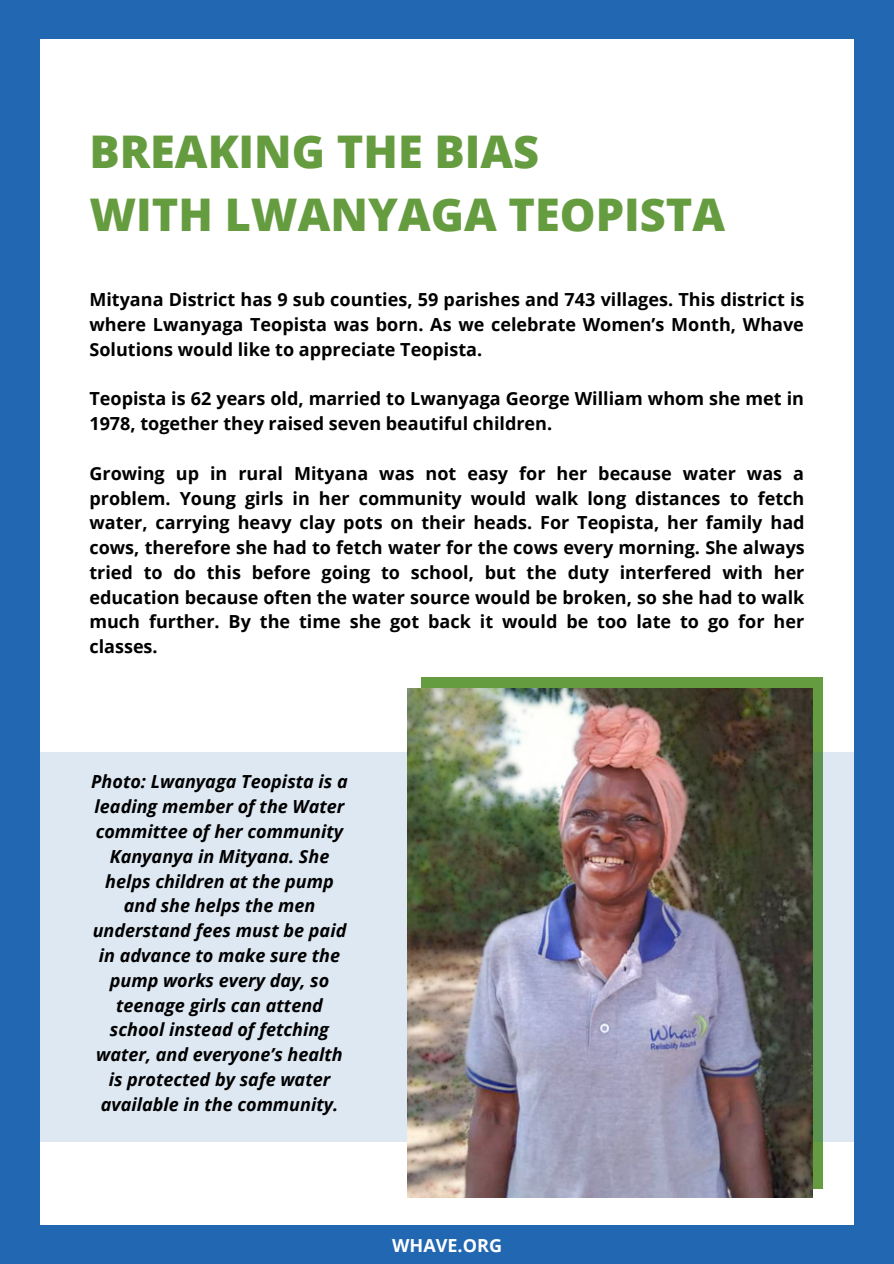
<style>
.page{position:relative;width:894px;height:1264px;background:#fff}
.page>*{position:absolute;margin:0;border:0;box-sizing:border-box;transform-origin:0 0}
.t1{font:800 45px "Open Sans";color:#669c40}
.t2{font:700 18px/24.8px "Open Sans";color:#000;text-align:justify}
.t3{font:italic 700 18px/24.8px "Open Sans";color:#000;text-align:center}
.t4{font:700 18px "Open Sans";color:#fff}
</style>
<div class="page">
<div style="left:0;top:0;width:893px;height:1263px;background:#2167b1"></div>
<div style="left:40px;top:40px;width:813px;height:1184px;background:#fff"></div>
<div style="left:421px;top:677px;width:401px;height:512px;background:#669c40"></div>
<div style="left:40px;top:752px;width:813px;height:389px;background:#dee8f3"></div>
<img style="left:407px;top:688px;width:404px;height:509px">
<p class="t1" style="left:89px;top:120px;width:451px">BREAKING THE BIAS</p>
<p class="t1" style="left:89px;top:183px;width:637px">WITH LWANYAGA TEOPISTA</p>
<p class="t2" style="left:89px;top:287px;width:716px">Mityana District has 9 sub counties, 59 parishes and 743 villages. This district is where Lwanyaga Teopista was born. As we celebrate Women’s Month, Whave Solutions would like to appreciate Teopista.</p>
<p class="t2" style="left:89px;top:386px;width:716px">Teopista is 62 years old, married to Lwanyaga George William whom she met in<br>1978, together they raised seven beautiful children.</p>
<p class="t2" style="left:89px;top:460px;width:716px">Growing up in rural Mityana was not easy for her because water was a problem. Young girls in her community would walk long distances to fetch water, carrying heavy clay pots on their heads. For Teopista, her family had cows, therefore she had to fetch water for the cows every morning. She always tried to do this before going to school, but the duty interfered with her education because often the water source would be broken, so she had to walk much further. By the time she got back it would be too late to go for her classes.</p>
<p class="t3" style="left:91px;top:769px;width:258px">Photo: Lwanyaga Teopista is a leading member of the Water committee of her community<br>Kanyanya in Mityana. She helps children at the pump and she helps the men understand fees must be paid in advance to make sure the pump works every day, so teenage girls can attend school instead of fetching water, and everyone’s health is protected by safe water available in the community.</p>
<p class="t4" style="left:392px;top:1232px;width:111px">WHAVE.ORG</p>
</div>
